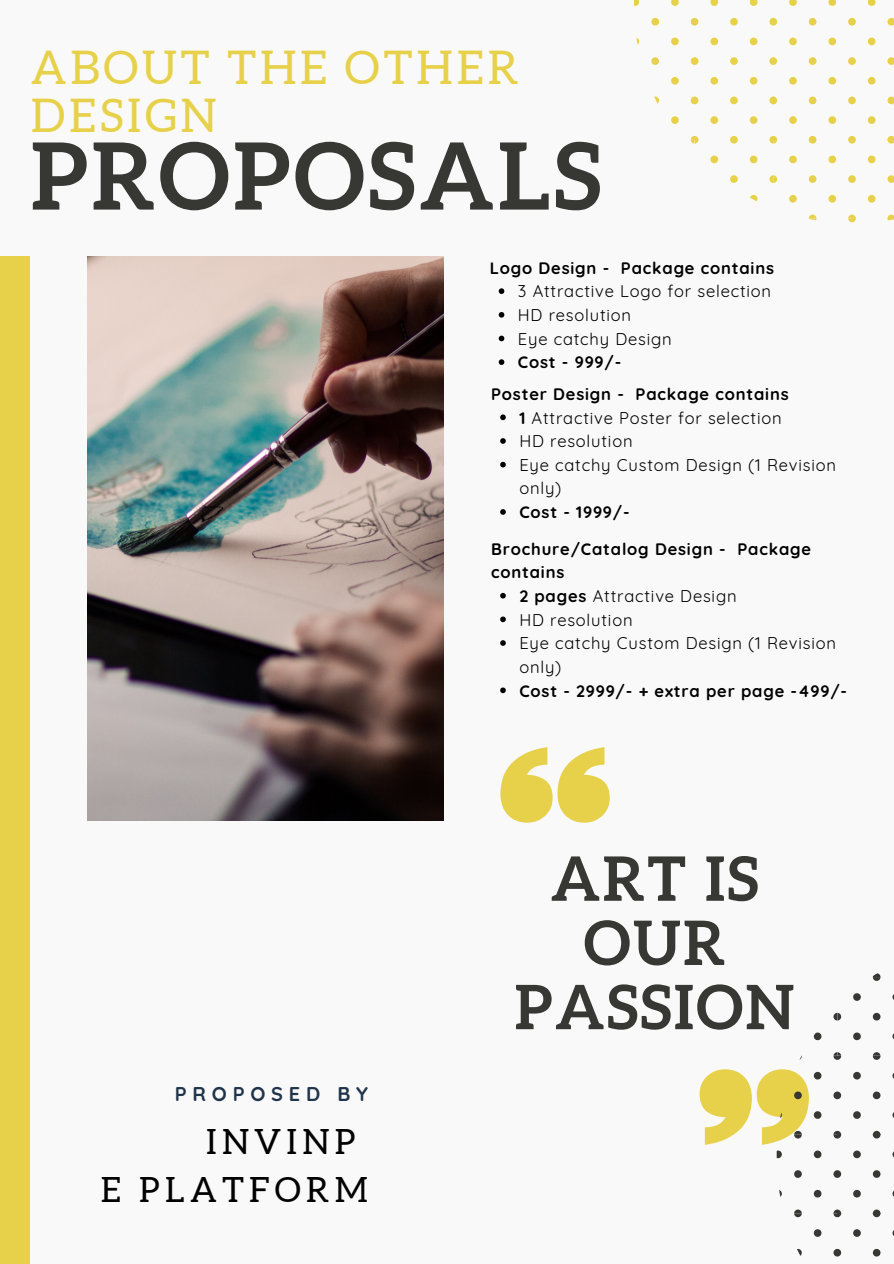
<style>
.page{position:relative;width:894px;height:1264px;background:#fff}
.page>*{position:absolute;margin:0;border:0;box-sizing:border-box;transform-origin:0 0}
.t1{font:700 92.7px "Aleo";letter-spacing:.04em;color:#373734}
.t2{font:700 61.2px/64.2px "Aleo";letter-spacing:.04em;color:#373734;text-align:center}
.t3{font:46.35px/48.4px "Aleo";letter-spacing:.08em;color:#e7d14a}
.t4{font:34.8px/48.4px "Aleo";letter-spacing:.15em;color:#000}
.t5{font:700 19.8px "Quicksand";letter-spacing:.29em;color:#20344b}
.t6{font:16.5px/23.7px "Quicksand";letter-spacing:.05em;color:#000}
.t7{font:700 16.5px/23.7px "Quicksand";letter-spacing:.05em;color:#000}
.s1{font-weight:700}
</style>
<div class="page">
<div style="left:0;top:0;width:893px;height:1263px;background:#f9f9f9"></div>
<img style="left:87px;top:256px;width:356px;height:565px">
<div style="left:0;top:256px;width:30px;height:1007px;background:#e7d14a"></div>
<svg style="left:498px;top:288px;width:6px;height:6px"></svg>
<svg style="left:498px;top:312px;width:6px;height:5px"></svg>
<svg style="left:498px;top:335px;width:6px;height:6px"></svg>
<svg style="left:498px;top:359px;width:6px;height:6px"></svg>
<svg style="left:500px;top:747px;width:109px;height:75px"></svg>
<svg style="left:887px;top:18px;width:6px;height:8px"></svg>
<svg style="left:867px;top:38px;width:8px;height:7px"></svg>
<svg style="left:867px;top:0;width:8px;height:6px"></svg>
<svg style="left:887px;top:97px;width:6px;height:7px"></svg>
<svg style="left:867px;top:116px;width:8px;height:8px"></svg>
<svg style="left:867px;top:77px;width:8px;height:8px"></svg>
<svg style="left:887px;top:57px;width:6px;height:8px"></svg>
<svg style="left:887px;top:175px;width:6px;height:8px"></svg>
<svg style="left:867px;top:195px;width:8px;height:8px"></svg>
<svg style="left:867px;top:156px;width:8px;height:7px"></svg>
<svg style="left:887px;top:136px;width:6px;height:8px"></svg>
<svg style="left:887px;top:215px;width:6px;height:6px"></svg>
<svg style="left:848px;top:18px;width:7px;height:8px"></svg>
<svg style="left:808px;top:18px;width:8px;height:8px"></svg>
<svg style="left:789px;top:38px;width:7px;height:7px"></svg>
<svg style="left:828px;top:38px;width:7px;height:7px"></svg>
<svg style="left:789px;top:0;width:7px;height:6px"></svg>
<svg style="left:828px;top:0;width:7px;height:6px"></svg>
<svg style="left:848px;top:97px;width:7px;height:7px"></svg>
<svg style="left:808px;top:97px;width:8px;height:7px"></svg>
<svg style="left:789px;top:116px;width:7px;height:8px"></svg>
<svg style="left:828px;top:116px;width:7px;height:8px"></svg>
<svg style="left:789px;top:77px;width:7px;height:8px"></svg>
<svg style="left:828px;top:77px;width:7px;height:8px"></svg>
<svg style="left:848px;top:57px;width:7px;height:8px"></svg>
<svg style="left:808px;top:57px;width:8px;height:8px"></svg>
<svg style="left:848px;top:175px;width:7px;height:8px"></svg>
<svg style="left:808px;top:175px;width:8px;height:8px"></svg>
<svg style="left:789px;top:195px;width:7px;height:8px"></svg>
<svg style="left:828px;top:195px;width:7px;height:8px"></svg>
<svg style="left:789px;top:156px;width:7px;height:7px"></svg>
<svg style="left:828px;top:156px;width:7px;height:7px"></svg>
<svg style="left:848px;top:136px;width:7px;height:8px"></svg>
<svg style="left:808px;top:136px;width:8px;height:8px"></svg>
<svg style="left:848px;top:215px;width:7px;height:7px"></svg>
<svg style="left:808px;top:215px;width:8px;height:6px"></svg>
<svg style="left:769px;top:18px;width:7px;height:8px"></svg>
<svg style="left:730px;top:18px;width:7px;height:8px"></svg>
<svg style="left:710px;top:38px;width:8px;height:7px"></svg>
<svg style="left:749px;top:38px;width:8px;height:7px"></svg>
<svg style="left:710px;top:0;width:8px;height:6px"></svg>
<svg style="left:749px;top:0;width:8px;height:6px"></svg>
<svg style="left:769px;top:97px;width:7px;height:7px"></svg>
<svg style="left:730px;top:97px;width:7px;height:7px"></svg>
<svg style="left:710px;top:116px;width:8px;height:8px"></svg>
<svg style="left:749px;top:116px;width:8px;height:8px"></svg>
<svg style="left:710px;top:77px;width:8px;height:8px"></svg>
<svg style="left:749px;top:77px;width:8px;height:8px"></svg>
<svg style="left:769px;top:57px;width:7px;height:8px"></svg>
<svg style="left:730px;top:57px;width:7px;height:8px"></svg>
<svg style="left:769px;top:175px;width:7px;height:8px"></svg>
<svg style="left:730px;top:175px;width:7px;height:8px"></svg>
<svg style="left:750px;top:195px;width:7px;height:7px"></svg>
<svg style="left:710px;top:156px;width:8px;height:7px"></svg>
<svg style="left:749px;top:156px;width:8px;height:7px"></svg>
<svg style="left:769px;top:136px;width:7px;height:8px"></svg>
<svg style="left:730px;top:136px;width:7px;height:8px"></svg>
<svg style="left:690px;top:18px;width:8px;height:8px"></svg>
<svg style="left:651px;top:18px;width:8px;height:8px"></svg>
<svg style="left:636px;top:38px;width:3px;height:7px"></svg>
<svg style="left:671px;top:38px;width:7px;height:7px"></svg>
<svg style="left:633px;top:0;width:6px;height:6px"></svg>
<svg style="left:671px;top:0;width:7px;height:6px"></svg>
<svg style="left:690px;top:97px;width:8px;height:7px"></svg>
<svg style="left:654px;top:97px;width:5px;height:7px"></svg>
<svg style="left:671px;top:116px;width:7px;height:8px"></svg>
<svg style="left:671px;top:77px;width:7px;height:8px"></svg>
<svg style="left:690px;top:57px;width:8px;height:8px"></svg>
<svg style="left:651px;top:57px;width:8px;height:8px"></svg>
<svg style="left:690px;top:136px;width:8px;height:8px"></svg>
<svg style="left:872px;top:1012px;width:8px;height:8px"></svg>
<svg style="left:853px;top:1032px;width:7px;height:8px"></svg>
<svg style="left:853px;top:993px;width:7px;height:7px"></svg>
<svg style="left:872px;top:973px;width:8px;height:7px"></svg>
<svg style="left:872px;top:1091px;width:8px;height:8px"></svg>
<svg style="left:853px;top:1111px;width:7px;height:7px"></svg>
<svg style="left:853px;top:1071px;width:7px;height:8px"></svg>
<svg style="left:872px;top:1052px;width:8px;height:7px"></svg>
<svg style="left:872px;top:1170px;width:8px;height:7px"></svg>
<svg style="left:853px;top:1189px;width:7px;height:8px"></svg>
<svg style="left:853px;top:1150px;width:7px;height:8px"></svg>
<svg style="left:872px;top:1130px;width:8px;height:8px"></svg>
<svg style="left:872px;top:1248px;width:8px;height:8px"></svg>
<svg style="left:853px;top:1229px;width:7px;height:7px"></svg>
<svg style="left:872px;top:1209px;width:8px;height:8px"></svg>
<svg style="left:833px;top:1012px;width:7px;height:8px"></svg>
<svg style="left:813px;top:1032px;width:8px;height:8px"></svg>
<svg style="left:833px;top:1091px;width:7px;height:8px"></svg>
<svg style="left:833px;top:1052px;width:7px;height:7px"></svg>
<svg style="left:833px;top:1170px;width:7px;height:7px"></svg>
<svg style="left:794px;top:1170px;width:7px;height:7px"></svg>
<svg style="left:779px;top:1190px;width:2px;height:7px"></svg>
<svg style="left:813px;top:1189px;width:8px;height:8px"></svg>
<svg style="left:776px;top:1150px;width:5px;height:8px"></svg>
<svg style="left:813px;top:1150px;width:8px;height:8px"></svg>
<svg style="left:833px;top:1130px;width:7px;height:8px"></svg>
<svg style="left:699px;top:1069px;width:122px;height:75px"></svg>
<svg style="left:833px;top:1248px;width:7px;height:8px"></svg>
<svg style="left:797px;top:1248px;width:4px;height:8px"></svg>
<svg style="left:813px;top:1229px;width:8px;height:7px"></svg>
<svg style="left:833px;top:1209px;width:7px;height:8px"></svg>
<svg style="left:794px;top:1209px;width:7px;height:8px"></svg>
<svg style="left:500px;top:414px;width:5px;height:6px"></svg>
<svg style="left:500px;top:438px;width:5px;height:6px"></svg>
<svg style="left:500px;top:462px;width:5px;height:5px"></svg>
<svg style="left:500px;top:509px;width:5px;height:6px"></svg>
<svg style="left:500px;top:593px;width:5px;height:5px"></svg>
<svg style="left:500px;top:616px;width:5px;height:6px"></svg>
<svg style="left:500px;top:640px;width:5px;height:6px"></svg>
<svg style="left:500px;top:687px;width:5px;height:6px"></svg>
<h3 class="t3" style="left:31px;top:43px;width:489px">ABOUT THE OTHER<br>DESIGN</h3>
<h1 class="t1" style="left:31px;top:123px;width:571px">PROPOSALS</h1>
<p class="t7" style="left:489px;top:256px;width:286px">Logo Design - Package contains</p>
<p class="t6" style="left:517px;top:279px;width:255px">3 Attractive Logo for selection<br>HD resolution<br>Eye catchy Design</p>
<p class="t7" style="left:517px;top:350px;width:105px">Cost - 999/-</p>
<p class="t7" style="left:491px;top:382px;width:299px">Poster Design - Package contains</p>
<p class="t6" style="left:519px;top:405px;width:318px"><span class="s1">1</span> Attractive Poster for selection<br>HD resolution<br>Eye catchy Custom Design (1 Revision only)</p>
<p class="t7" style="left:519px;top:500px;width:112px">Cost - 1999/-</p>
<p class="t7" style="left:491px;top:536px;width:321px">Brochure/Catalog Design - Package contains</p>
<p class="t6" style="left:519px;top:584px;width:318px"><span class="s1">2 pages</span> Attractive Design<br>HD resolution<br>Eye catchy Custom Design (1 Revision only)</p>
<p class="t7" style="left:519px;top:678px;width:329px">Cost - 2999/- + extra per page -499/-</p>
<p class="t5" style="left:175px;top:1080px;width:195px">PROPOSED BY</p>
<h3 class="t4" style="left:101px;top:1117px;width:268px;text-indent:105px">INVINP<br>E PLATFORM</h3>
<h2 class="t2" style="left:514px;top:846px;width:281px">ART IS<br>OUR<br>PASSION</h2>
</div>
